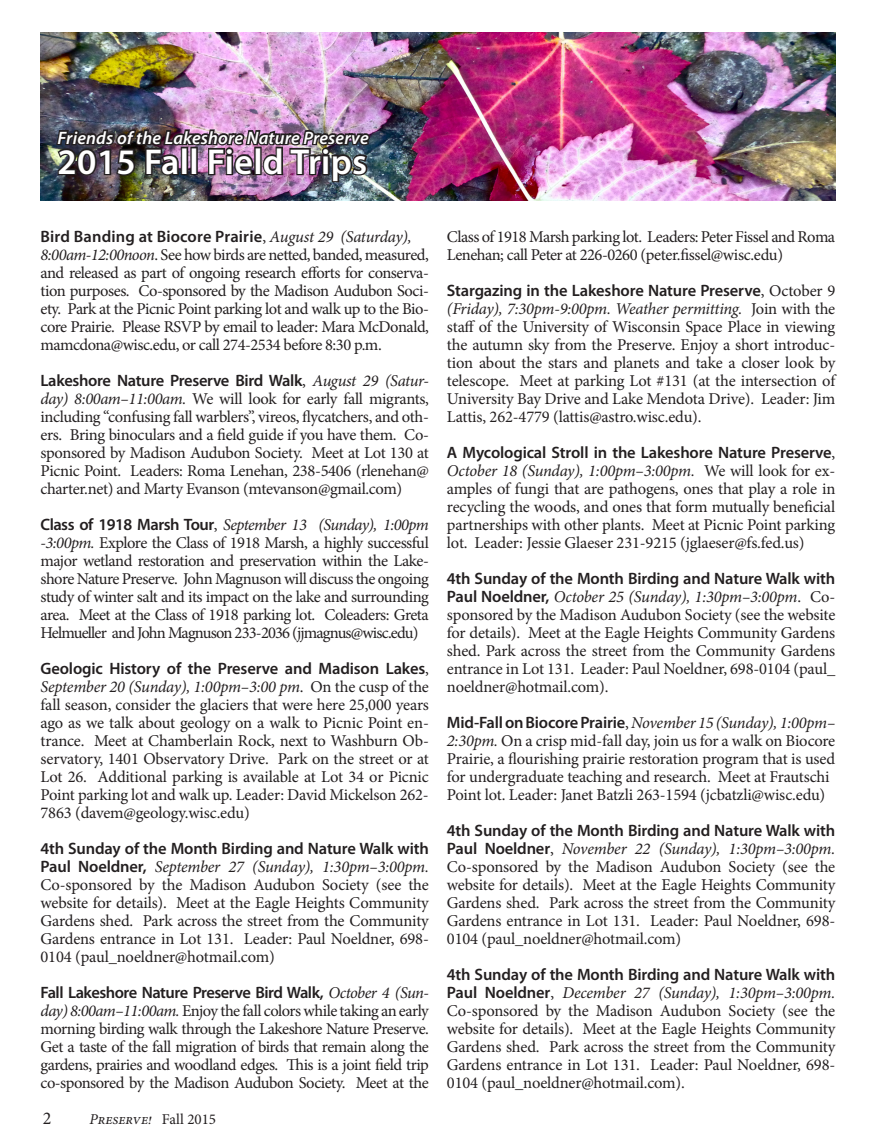
<style>
.page{position:relative;width:878px;height:1148px;background:#fff}
.page>*{position:absolute;margin:0;border:0;box-sizing:border-box;transform-origin:0 0}
.t1{font:600 36px "Myriad Pro";letter-spacing:.01em;color:#fff}
.t2{font:italic 600 18px "Myriad Pro";letter-spacing:.01em;color:#fff}
.t3{font:18px "Minion Pro";color:#231f20}
.t4{font:16.5px/18px "Minion Pro";letter-spacing:-.015em;color:#231f20;text-align:justify}
.t5{font:600 16.5px "Myriad Pro";letter-spacing:.01em;color:#231f20}
.t6{font:italic 15px "Minion Pro";color:#231f20}
.s1{font-family:"Minion Pro";font-weight:400}
.s2{font-family:"Minion Pro";font-weight:400;font-style:italic}
.s3{font-style:italic}
.s4{font-family:"Myriad Pro";font-weight:600}
.s5{font-style:normal}
</style>
<div class="page">
<img style="left:41px;top:32px;width:794px;height:169px">
<img style="left:54px;top:78px;width:317px;height:123px">
<p class="t2" style="left:58px;top:126px;width:312px">Friends of the Lakeshore Nature Preserve</p>
<p class="t1" style="left:58px;top:139px;width:311px">2015 Fall Field Trips</p>
<p class="t5" style="left:40px;top:226px;width:373px">Bird Banding at Biocore Prairie<span class="s1">,</span> <span class="s2">August 29 (Saturday),</span></p>
<p class="t4" style="left:40px;top:246px;width:390px"><span class="s3">8:00am-12:00noon</span>. See how birds are netted, banded, measured, and released as part of ongoing research efforts for conserva&shy;tion purposes. Co-sponsored by the Madison Audubon Soci&shy;ety. Park at the Picnic Point parking lot and walk up to the Bio&shy;core Prairie. Please RSVP by email to leader: Mara McDonald, mamcdona@wisc.edu, or call 274-2534 before 8:30 p.m.</p>
<p class="t4" style="left:40px;top:372px;width:390px"><span class="s4">Lakeshore Nature Preserve Bird Walk</span>, <span class="s3">August 29 (Satur&shy;day) 8:00am–11:00am.</span> We will look for early fall migrants, including “confusing fall warblers”, vireos, flycatchers, and oth&shy;ers. Bring binoculars and a field guide if you have them. Co&shy;sponsored by Madison Audubon Society. Meet at Lot 130 at Picnic Point. Leaders: Roma Lenehan, 238-5406 (rlenehan@ charter.net) and Marty Evanson (mtevanson@gmail.com)</p>
<p class="t4" style="left:40px;top:516px;width:390px"><span class="s4">Class of 1918 Marsh Tour</span>, <span class="s3">September 13 (Sunday), 1:00pm -3:00pm.</span> Explore the Class of 1918 Marsh, a highly successful major wetland restoration and preservation within the Lake&shy;shore Nature Preserve. John Magnuson will discuss the ongoing study of winter salt and its impact on the lake and surrounding area. Meet at the Class of 1918 parking lot. Coleaders: Greta Helmueller and John Magnuson 233-2036 (jjmagnus@wisc.edu)</p>
<p class="t4" style="left:40px;top:660px;width:390px"><span class="s4">Geologic History of the Preserve and Madison Lakes</span>, <span class="s3">September 20 (Sunday), 1:00pm–3:00 pm</span>. On the cusp of the fall season, consider the glaciers that were here 25,000 years ago as we talk about geology on a walk to Picnic Point en&shy;trance. Meet at Chamberlain Rock, next to Washburn Ob&shy;servatory, 1401 Observatory Drive. Park on the street or at Lot 26. Additional parking is available at Lot 34 or Picnic Point parking lot and walk up. Leader: David Mickelson 262- 7863 (davem@geology.wisc.edu)</p>
<p class="t4" style="left:40px;top:840px;width:390px"><span class="s4">4th Sunday of the Month Birding and Nature Walk with Paul Noeldner,</span> <span class="s3">September 27 (Sunday), 1:30pm–3:00pm.<br></span>Co-sponsored by the Madison Audubon Society (see the website for details). Meet at the Eagle Heights Community Gardens shed. Park across the street from the Community Gardens entrance in Lot 131. Leader: Paul Noeldner, 698- 0104 (paul_noeldner@hotmail.com)</p>
<p class="t4" style="left:40px;top:984px;width:390px"><span class="s4">Fall Lakeshore Nature Preserve Bird Walk,</span> <span class="s3">October 4 (Sun&shy;day) 8:00am–11:00am.</span> Enjoy the fall colors while taking an early morning birding walk through the Lakeshore Nature Preserve.<br>Get a taste of the fall migration of birds that remain along the gardens, prairies and woodland edges. This is a joint field trip co-sponsored by the Madison Audubon Society. Meet at the</p>
<p class="t3" style="left:43px;top:1106px;width:10px">2</p>
<p class="t6" style="left:89px;top:1108px;width:128px">Preserve! <span class="s5">Fall 2015</span></p>
<p class="t4" style="left:447px;top:227px;width:390px">Class of 1918 Marsh parking lot. Leaders: Peter Fissel and Roma<br>Lenehan; call Peter at 226-0260 (peter.fissel@wisc.edu)</p>
<p class="t4" style="left:447px;top:281px;width:391px"><span class="s4">Stargazing in the Lakeshore Nature Preserve</span>, October 9 <span class="s3">(Friday), 7:30pm-9:00pm. Weather permitting.</span> Join with the staff of the University of Wisconsin Space Place in viewing the autumn sky from the Preserve. Enjoy a short introduc&shy;tion about the stars and planets and take a closer look by telescope. Meet at parking Lot #131 (at the intersection of University Bay Drive and Lake Mendota Drive). Leader: Jim Lattis, 262-4779 (lattis@astro.wisc.edu).</p>
<p class="t4" style="left:447px;top:443px;width:390px"><span class="s4">A Mycological Stroll in the Lakeshore Nature Preserve</span>, <span class="s3">October 18 (Sunday), 1:00pm–3:00pm.</span> We will look for ex&shy;amples of fungi that are pathogens, ones that play a role in recycling the woods, and ones that form mutually beneficial partnerships with other plants. Meet at Picnic Point parking lot. Leader: Jessie Glaeser 231-9215 (jglaeser@fs.fed.us)</p>
<p class="t4" style="left:447px;top:569px;width:390px"><span class="s4">4th Sunday of the Month Birding and Nature Walk with Paul Noeldner,</span> <span class="s3">October 25 (Sunday), 1:30pm–3:00pm</span>. Co&shy;sponsored by the Madison Audubon Society (see the website for details). Meet at the Eagle Heights Community Gardens shed. Park across the street from the Community Gardens entrance in Lot 131. Leader: Paul Noeldner, 698-0104 (paul_ noeldner@hotmail.com).</p>
<p class="t4" style="left:447px;top:713px;width:390px"><span class="s4">Mid-Fall on Biocore Prairie</span>, <span class="s3">November 15 (Sunday), 1:00pm– 2:30pm.</span> On a crisp mid-fall day, join us for a walk on Biocore Prairie, a flourishing prairie restoration program that is used for undergraduate teaching and research. Meet at Frautschi</p>
<p class="t4" style="left:447px;top:785px;width:380px">Point lot. Leader: Janet Batzli 263-1594 (jcbatzli@wisc.edu)</p>
<p class="t4" style="left:447px;top:821px;width:390px"><span class="s4">4th Sunday of the Month Birding and Nature Walk with Paul Noeldner</span>, <span class="s3">November 22 (Sunday), 1:30pm–3:00pm.<br></span>Co-sponsored by the Madison Audubon Society (see the website for details). Meet at the Eagle Heights Community Gardens shed. Park across the street from the Community Gardens entrance in Lot 131. Leader: Paul Noeldner, 698- 0104 (paul_noeldner@hotmail.com)</p>
<p class="t4" style="left:447px;top:965px;width:390px"><span class="s4">4th Sunday of the Month Birding and Nature Walk with Paul Noeldner</span>, <span class="s3">December 27 (Sunday), 1:30pm–3:00pm.<br></span>Co-sponsored by the Madison Audubon Society (see the website for details). Meet at the Eagle Heights Community Gardens shed. Park across the street from the Community Gardens entrance in Lot 131. Leader: Paul Noeldner, 698- 0104 (paul_noeldner@hotmail.com).</p>
</div>
